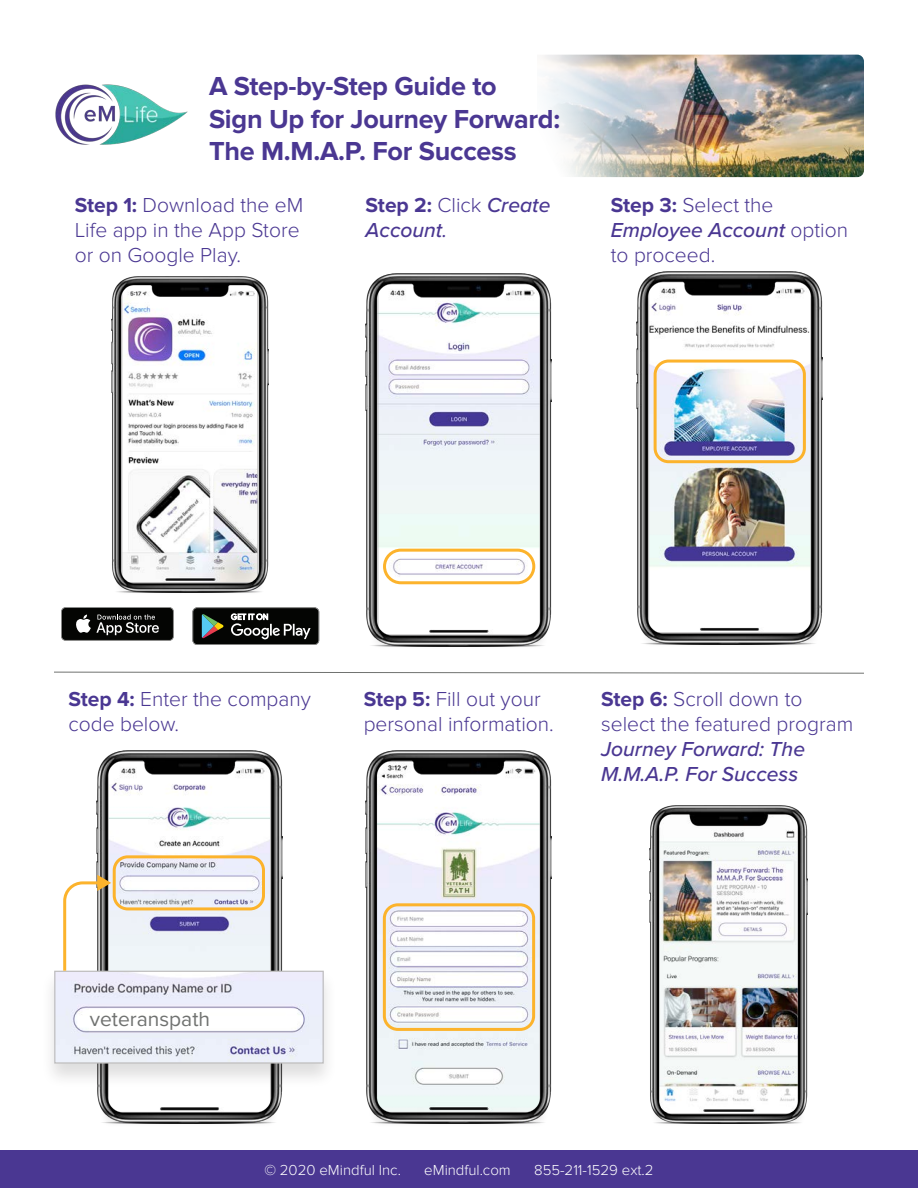
<style>
.page{position:relative;width:918px;height:1188px;background:#fff}
.page>*{position:absolute;margin:0;border:0;box-sizing:border-box;transform-origin:0 0}
.t1{font:700 27px/32.4px "Proxima Nova";letter-spacing:-.01em;color:#4a3792}
.t2{font:300 21px/25.2px "Proxima Nova";color:#4a3792}
.t3{font:italic 500 21px/25.2px "Proxima Nova";color:#4a3792}
.t4{font:21px "Proxima Nova";color:#707270}
.t5{font:300 15px "Proxima Nova";color:#fff}
.s1{font-weight:700}
.s2{font-weight:700;font-style:normal}
.s3{font-weight:300;font-style:normal}
.s4{font-weight:400}
.s5{font-weight:500;font-style:italic}
</style>
<div class="page">
<div style="left:0;top:1150px;width:918px;height:38px;background:#4a3792"></div>
<svg style="left:54px;top:672px;width:810px;height:2px"></svg>
<img style="left:112px;top:276px;width:156px;height:316px">
<img style="left:366px;top:273px;width:185px;height:373px">
<img style="left:97px;top:751px;width:185px;height:373px">
<div style="left:40px;top:968px;width:297px;height:120px;background:#231f20;opacity:.15"></div>
<img style="left:56px;top:973px;width:266px;height:89px">
<div style="left:54px;top:971px;width:270px;height:93px;border:1px solid #bfbebe"></div>
<img style="left:366px;top:751px;width:185px;height:373px">
<img style="left:649px;top:805px;width:159px;height:319px">
<svg style="left:61px;top:607px;width:113px;height:34px;background:#30302f"></svg>
<svg style="left:192px;top:607px;width:127px;height:38px;background:#313431"></svg>
<div style="left:383px;top:549px;width:152px;height:35px;border:3px solid #fcb32c;border-radius:16px"></div>
<img style="left:636px;top:271px;width:186px;height:373px">
<div style="left:654px;top:360px;width:152px;height:103px;border:3px solid #fcb32c;border-radius:13px"></div>
<div style="left:383px;top:903px;width:152px;height:128px;border:3px solid #fcb32c;border-radius:14px"></div>
<div style="left:113px;top:855px;width:152px;height:55px;border:3px solid #fcb32c;border-radius:14px"></div>
<svg style="left:62px;top:875px;width:49px;height:99px"></svg>
<img style="left:544px;top:55px;width:320px;height:122px">
<img style="left:55px;top:84px;width:133px;height:61px">
<p class="t1" style="left:209px;top:71px;width:289px">A Step-by-Step Guide to</p>
<p class="t1" style="left:209px;top:103px;width:353px">Sign Up for Journey Forward:<br>The M.M.A.P. For Success</p>
<p class="t2" style="left:75px;top:193px;width:230px"><span class="s1">Step 1:</span> Download the eM<br>Life app in the App Store or on Google Play.</p>
<p class="t3" style="left:366px;top:192px;width:186px"><span class="s2">Step 2:</span> <span class="s3">Click</span> Create<br>Account<span class="s4">.</span></p>
<p class="t2" style="left:611px;top:193px;width:239px"><span class="s1">Step 3:</span> Select the<br><span class="s5">Employee Account</span> option to proceed.</p>
<p class="t2" style="left:68px;top:686px;width:244px"><span class="s1">Step 4:</span> Enter the company code below.</p>
<p class="t2" style="left:364px;top:686px;width:192px"><span class="s1">Step 5:</span> Fill out your personal information.</p>
<p class="t2" style="left:601px;top:686px;width:254px"><span class="s1">Step 6:</span> Scroll down to select the featured program<br><span class="s5">Journey Forward: The<br>M.M.A.P. For Success</span></p>
<p class="t4" style="left:90px;top:1007px;width:122px">veteranspath</p>
<p class="t5" style="left:264px;top:1161px;width:138px">© 2020 eMindful Inc.</p>
<p class="t5" style="left:424px;top:1161px;width:88px">eMindful.com</p>
<p class="t5" style="left:534px;top:1161px;width:121px">855-211-1529 ext.2</p>
</div>
